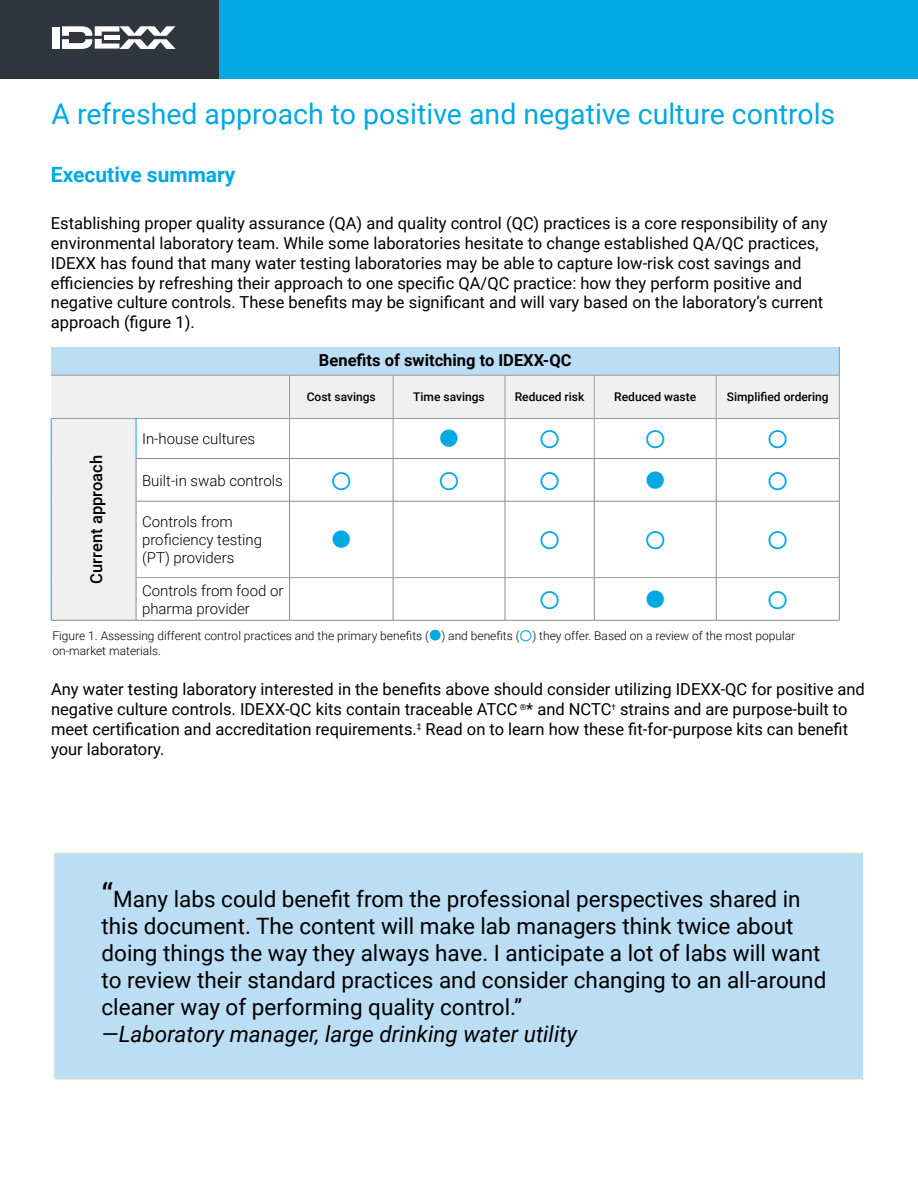
<style>
.page{position:relative;width:918px;height:1188px;background:#fff}
.page>*{position:absolute;margin:0;border:0;box-sizing:border-box;transform-origin:0 0}
.t1{font:28.5px "Roboto";color:#00a8e4}
.t2{font:22.5px/27px "Roboto";color:#000}
.t3{font:italic 22.5px "Roboto";color:#000}
.t4{font:700 21px "Roboto";color:#00a8e4}
.t5{font:16.5px/19.8px "Roboto";color:#000}
.t6{font:700 16.5px "Roboto";color:#000}
.t7{font:500 16.5px "Roboto";color:#000}
.t8{font:300 15px/18px "Roboto";color:#000}
.t9{font:300 12px/15px "Roboto";color:#000}
.t10{font:500 12px "Roboto";color:#000}
.s1{font-size:33px}
</style>
<div class="page">
<div style="left:210px;top:0;width:708px;height:79px;background:#00a8e4"></div>
<div style="left:0;top:0;width:218px;height:79px;background:#31353d"></div>
<div style="left:52px;top:27px;width:7px;height:22px;background:#fff"></div>
<svg style="left:62px;top:27px;width:114px;height:22px"></svg>
<div style="left:51px;top:347px;width:788px;height:28px;background:#bbdef5"></div>
<svg style="left:51px;top:376px;width:788px;height:244px"></svg>
<svg style="left:839px;top:347px;width:1px;height:28px"></svg>
<hr style="left:51px;top:375px;width:85px;height:1px;background:#9a9b9c">
<hr style="left:136px;top:375px;width:154px;height:1px;background:#9a9b9c">
<hr style="left:290px;top:375px;width:103px;height:1px;background:#9a9b9c">
<hr style="left:289px;top:375px;width:1px;height:43px;background:#9a9b9c">
<hr style="left:393px;top:375px;width:112px;height:1px;background:#9a9b9c">
<hr style="left:393px;top:375px;width:1px;height:43px;background:#9a9b9c">
<hr style="left:505px;top:375px;width:89px;height:1px;background:#9a9b9c">
<hr style="left:505px;top:375px;width:1px;height:43px;background:#9a9b9c">
<hr style="left:594px;top:375px;width:122px;height:1px;background:#9a9b9c">
<hr style="left:594px;top:375px;width:1px;height:43px;background:#9a9b9c">
<hr style="left:716px;top:375px;width:124px;height:1px;background:#9a9b9c">
<hr style="left:716px;top:375px;width:1px;height:43px;background:#9a9b9c">
<hr style="left:839px;top:375px;width:1px;height:43px;background:#9a9b9c">
<hr style="left:51px;top:418px;width:85px;height:1px;background:#9a9b9c">
<hr style="left:136px;top:418px;width:154px;height:1px;background:#9a9b9c">
<hr style="left:290px;top:418px;width:103px;height:1px;background:#9a9b9c">
<hr style="left:289px;top:419px;width:1px;height:39px;background:#9a9b9c">
<hr style="left:393px;top:418px;width:112px;height:1px;background:#9a9b9c">
<hr style="left:393px;top:419px;width:1px;height:39px;background:#9a9b9c">
<hr style="left:505px;top:418px;width:89px;height:1px;background:#9a9b9c">
<hr style="left:505px;top:419px;width:1px;height:39px;background:#9a9b9c">
<hr style="left:594px;top:418px;width:122px;height:1px;background:#9a9b9c">
<hr style="left:594px;top:419px;width:1px;height:39px;background:#9a9b9c">
<hr style="left:716px;top:418px;width:124px;height:1px;background:#9a9b9c">
<hr style="left:716px;top:419px;width:1px;height:39px;background:#9a9b9c">
<hr style="left:839px;top:419px;width:1px;height:39px;background:#9a9b9c">
<hr style="left:51px;top:419px;width:1px;height:40px;background:#00a8e4">
<hr style="left:136px;top:419px;width:1px;height:39px;background:#00a8e4">
<hr style="left:51px;top:459px;width:1px;height:42px;background:#00a8e4">
<hr style="left:51px;top:501px;width:1px;height:77px;background:#00a8e4">
<hr style="left:51px;top:578px;width:1px;height:42px;background:#00a8e4">
<hr style="left:136px;top:458px;width:154px;height:1px;background:#878a8f">
<hr style="left:136px;top:459px;width:1px;height:42px;background:#878a8f">
<hr style="left:290px;top:458px;width:103px;height:1px;background:#878a8f">
<hr style="left:289px;top:459px;width:1px;height:42px;background:#878a8f">
<hr style="left:393px;top:458px;width:112px;height:1px;background:#878a8f">
<hr style="left:393px;top:459px;width:1px;height:42px;background:#878a8f">
<hr style="left:505px;top:458px;width:89px;height:1px;background:#878a8f">
<hr style="left:505px;top:459px;width:1px;height:42px;background:#878a8f">
<hr style="left:594px;top:458px;width:122px;height:1px;background:#878a8f">
<hr style="left:594px;top:459px;width:1px;height:42px;background:#878a8f">
<hr style="left:716px;top:458px;width:124px;height:1px;background:#878a8f">
<hr style="left:716px;top:459px;width:1px;height:42px;background:#878a8f">
<hr style="left:839px;top:459px;width:1px;height:42px;background:#878a8f">
<hr style="left:289px;top:501px;width:1px;height:76px;background:#878a8f">
<hr style="left:393px;top:501px;width:1px;height:76px;background:#878a8f">
<hr style="left:505px;top:501px;width:1px;height:76px;background:#878a8f">
<hr style="left:594px;top:501px;width:1px;height:76px;background:#878a8f">
<hr style="left:716px;top:501px;width:1px;height:76px;background:#878a8f">
<hr style="left:136px;top:578px;width:1px;height:42px;background:#878a8f">
<hr style="left:289px;top:578px;width:1px;height:42px;background:#878a8f">
<hr style="left:393px;top:578px;width:1px;height:42px;background:#878a8f">
<hr style="left:505px;top:578px;width:1px;height:42px;background:#878a8f">
<hr style="left:594px;top:578px;width:1px;height:42px;background:#878a8f">
<hr style="left:716px;top:578px;width:1px;height:42px;background:#878a8f">
<hr style="left:136px;top:501px;width:1px;height:77px;background:#878a8f">
<hr style="left:136px;top:577px;width:154px;height:1px;background:#9a9b9c">
<hr style="left:290px;top:577px;width:103px;height:1px;background:#9a9b9c">
<hr style="left:393px;top:577px;width:112px;height:1px;background:#9a9b9c">
<hr style="left:505px;top:577px;width:89px;height:1px;background:#9a9b9c">
<hr style="left:594px;top:577px;width:122px;height:1px;background:#9a9b9c">
<hr style="left:716px;top:577px;width:123px;height:1px;background:#9a9b9c">
<hr style="left:51px;top:620px;width:85px;height:1px;background:#878a8f">
<hr style="left:136px;top:501px;width:154px;height:1px;background:#878a8f">
<hr style="left:290px;top:501px;width:103px;height:1px;background:#878a8f">
<hr style="left:393px;top:501px;width:112px;height:1px;background:#878a8f">
<hr style="left:505px;top:501px;width:89px;height:1px;background:#878a8f">
<hr style="left:594px;top:501px;width:122px;height:1px;background:#878a8f">
<hr style="left:716px;top:501px;width:124px;height:1px;background:#878a8f">
<hr style="left:839px;top:501px;width:1px;height:77px;background:#878a8f">
<hr style="left:839px;top:578px;width:1px;height:42px;background:#878a8f">
<hr style="left:136px;top:620px;width:154px;height:1px;background:#878a8f">
<hr style="left:290px;top:620px;width:103px;height:1px;background:#878a8f">
<hr style="left:393px;top:620px;width:112px;height:1px;background:#878a8f">
<hr style="left:505px;top:620px;width:89px;height:1px;background:#878a8f">
<hr style="left:594px;top:620px;width:122px;height:1px;background:#878a8f">
<hr style="left:716px;top:620px;width:124px;height:1px;background:#878a8f">
<div style="left:54px;top:853px;width:810px;height:227px;background:#bbdef5;border:1px solid #fffac2"></div>
<svg style="left:440px;top:430px;width:18px;height:17px"></svg>
<svg style="left:541px;top:430px;width:18px;height:19px"></svg>
<svg style="left:646px;top:430px;width:18px;height:19px"></svg>
<svg style="left:769px;top:430px;width:18px;height:19px"></svg>
<svg style="left:332px;top:472px;width:18px;height:18px"></svg>
<svg style="left:440px;top:472px;width:18px;height:18px"></svg>
<svg style="left:541px;top:472px;width:18px;height:18px"></svg>
<svg style="left:647px;top:471px;width:17px;height:18px"></svg>
<svg style="left:769px;top:472px;width:18px;height:18px"></svg>
<svg style="left:333px;top:531px;width:17px;height:17px"></svg>
<svg style="left:541px;top:531px;width:18px;height:19px"></svg>
<svg style="left:646px;top:531px;width:18px;height:19px"></svg>
<svg style="left:769px;top:531px;width:18px;height:19px"></svg>
<svg style="left:541px;top:591px;width:18px;height:18px"></svg>
<svg style="left:647px;top:590px;width:17px;height:18px"></svg>
<svg style="left:769px;top:591px;width:18px;height:18px"></svg>
<h1 class="t1" style="left:52px;top:94px;width:785px">A refreshed approach to positive and negative culture controls</h1>
<p class="t4" style="left:51px;top:159px;width:186px">Executive summary</p>
<p class="t5" style="left:51px;top:213px;width:778px">Establishing proper quality assurance (QA) and quality control (QC) practices is a core responsibility of any environmental laboratory team. While some laboratories hesitate to change established QA/QC practices, IDEXX has found that many water testing laboratories may be able to capture low-risk cost savings and efficiencies by refreshing their approach to one specific QA/QC practice: how they perform positive and negative culture controls. These benefits may be significant and will vary based on the laboratory’s current approach (figure 1).</p>
<p class="t7" style="left:85px;top:584px;width:130px;rotate:-90deg">Current approach</p>
<p class="t8" style="left:142px;top:429px;width:115px">In-house cultures</p>
<p class="t8" style="left:142px;top:471px;width:142px">Built-in swab controls</p>
<p class="t8" style="left:142px;top:512px;width:122px">Controls from proficiency testing (PT) providers</p>
<p class="t8" style="left:142px;top:581px;width:143px">Controls from food or pharma provider</p>
<p class="t6" style="left:319px;top:348px;width:254px">Benefits of switching to IDEXX-QC</p>
<p class="t10" style="left:307px;top:389px;width:71px">Cost savings</p>
<p class="t10" style="left:413px;top:389px;width:73px">Time savings</p>
<p class="t10" style="left:515px;top:389px;width:71px">Reduced risk</p>
<p class="t10" style="left:614px;top:389px;width:83px">Reduced waste</p>
<p class="t10" style="left:727px;top:389px;width:103px">Simplified ordering</p>
<p class="t9" style="left:53px;top:628px;width:744px">Figure 1. Assessing different control practices and the primary benefits ( ) and benefits ( ) they offer. Based on a review of the most popular on-market materials.</p>
<p class="t5" style="left:51px;top:679px;width:815px">Any water testing laboratory interested in the benefits above should consider utilizing IDEXX-QC for positive and negative culture controls. IDEXX-QC kits contain traceable ATCC <sup>®</sup>* and NCTC<sup>†</sup> strains and are purpose-built to meet certification and accreditation requirements.<sup>‡</sup> Read on to learn how these fit-for-purpose kits can benefit your laboratory.</p>
<p class="t2" style="left:102px;top:885px;width:726px"><span class="s1">“</span>Many labs could benefit from the professional perspectives shared in this document. The content will make lab managers think twice about doing things the way they always have. I anticipate a lot of labs will want to review their standard practices and consider changing to an all-around cleaner way of performing quality control.”</p>
<h2 class="t3" style="left:102px;top:1019px;width:477px">—Laboratory manager, large drinking water utility</h2>
</div>
